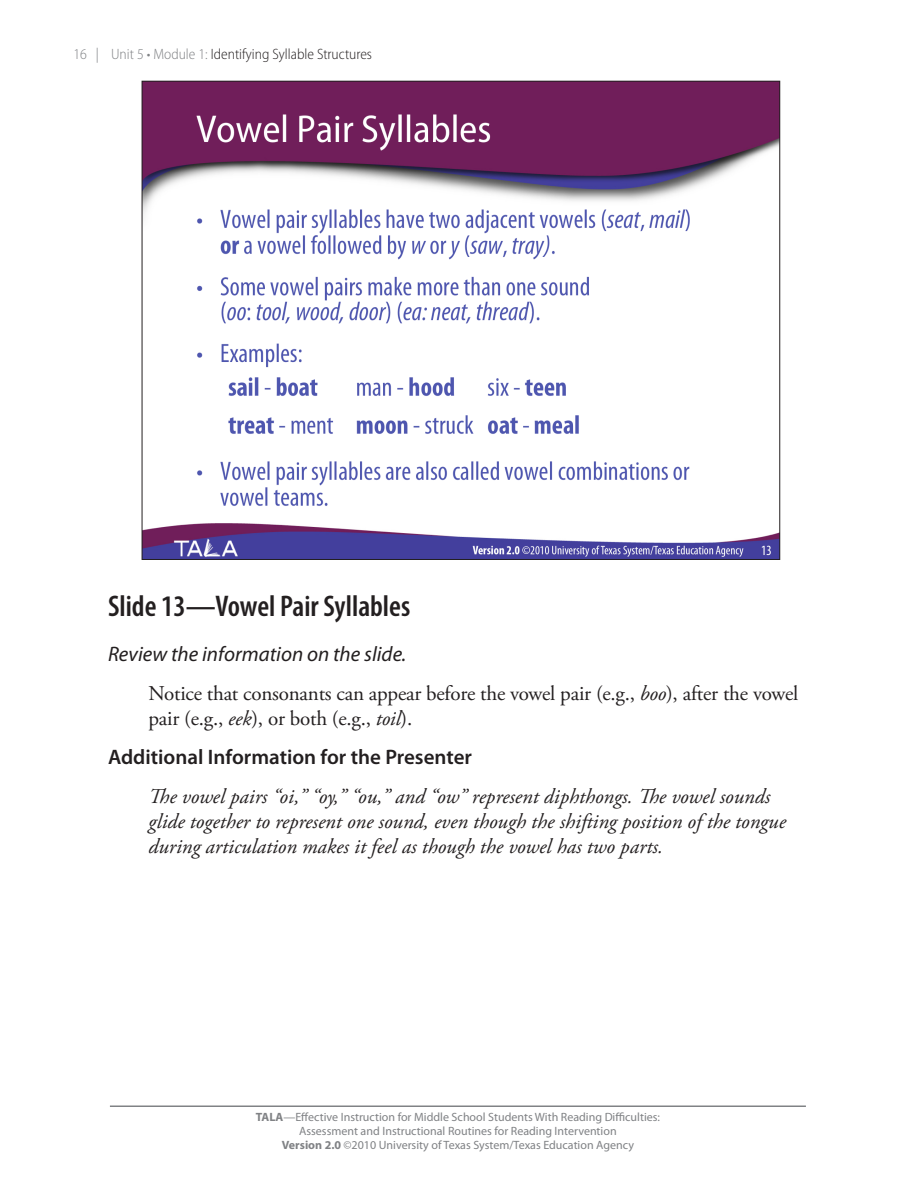
<style>
.page{position:relative;width:918px;height:1188px;background:#fff}
.page>*{position:absolute;margin:0;border:0;box-sizing:border-box;transform-origin:0 0}
.Slide_Name{font:600 condensed 30px "Myriad Pro";color:#231f20}
.AdditionalInfo{font:italic 21px/25.2px "Adobe Garamond Pro";color:#231f20}
.Text{font:21px/25.2px "Adobe Garamond Pro";letter-spacing:-.01em;color:#231f20}
.Activity{font:600 21px "Myriad Pro";color:#231f20}
.Directive{font:italic 21px "Myriad Pro";color:#231f20}
.t1{font:300 semi-condensed 15px "Myriad Pro";color:#231f20}
.t2{font:12px/14.4px "Myriad Pro";color:#808285;text-align:center}
.s1{color:#808285}
.s2{font-style:italic}
.s3{font-weight:700}
</style>
<div class="page">
<hr style="left:110px;top:1106px;width:696px;height:1px;background:#808285">
<img style="left:144px;top:83px;width:634px;height:475px">
<p class="t1" style="left:74px;top:46px;width:300px"><span class="s1">16 | Unit 5 • Module 1:</span> Identifying Syllable Structures</p>
<p class="Slide_Name" style="left:108px;top:587px;width:304px">Slide 13—Vowel Pair Syllables</p>
<p class="Directive" style="left:108px;top:643px;width:300px">Review the information on the slide.</p>
<p class="Text" style="left:148px;top:682px;width:651px">Notice that consonants can appear before the vowel pair (e.g., <span class="s2">boo</span>), after the vowel pair (e.g., <span class="s2">eek</span>), or both (e.g., <span class="s2">toil</span>).</p>
<p class="Activity" style="left:108px;top:745px;width:366px">Additional Information for the Presenter</p>
<p class="AdditionalInfo" style="left:148px;top:784px;width:639px">The vowel pairs “oi,” “oy,” “ou,” and “ow” represent diphthongs. The vowel sounds glide together to represent one sound, even though the shifting position of the tongue during articulation makes it feel as though the vowel has two parts.</p>
<p class="t2" style="left:256px;top:1110px;width:406px"><span class="s3">TALA</span>—Effective Instruction for Middle School Students With Reading Difficulties:<br>Assessment and Instructional Routines for Reading Intervention<br><span class="s3">Version 2.0</span> ©2010 University of Texas System/Texas Education Agency</p>
</div>
